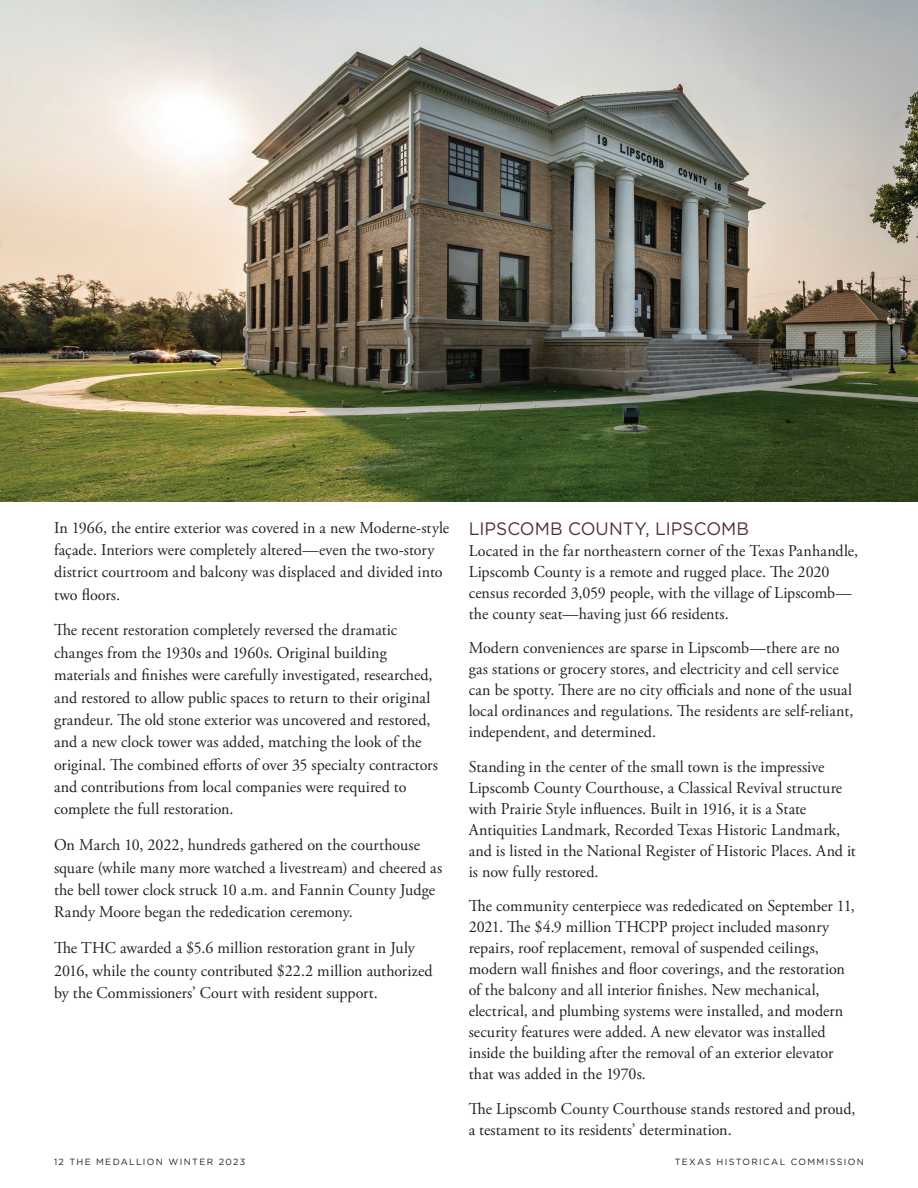
<style>
.page{position:relative;width:918px;height:1188px;background:#fff}
.page>*{position:absolute;margin:0;border:0;box-sizing:border-box;transform-origin:0 0}
.body_text_serif{font:18px "Gotham";letter-spacing:.005em;color:#582f31}
.body_text_serif-2{font:16.5px/21px "Adobe Garamond Pro";letter-spacing:.005em;color:#231f20}
.t1{font:9px "Gotham";letter-spacing:.15em;color:#231f20}
</style>
<div class="page">
<img style="left:0;top:0;width:918px;height:501px">
<p class="body_text_serif-2" style="left:54px;top:517px;width:397px;line-height:22.4px">In 1966, the entire exterior was covered in a new Moderne-style façade. Interiors were completely altered—even the two-story district courtroom and balcony was displaced and divided into two floors.</p>
<p class="body_text_serif-2" style="left:54px;top:620px;width:385px;line-height:22.4px">The recent restoration completely reversed the dramatic changes from the 1930s and 1960s. Original building materials and finishes were carefully investigated, researched, and restored to allow public spaces to return to their original grandeur. The old stone exterior was uncovered and restored, and a new clock tower was added, matching the look of the original. The combined efforts of over 35 specialty contractors and contributions from local companies were required to complete the full restoration.</p>
<p class="body_text_serif-2" style="left:54px;top:834px;width:390px;line-height:22.4px">On March 10, 2022, hundreds gathered on the courthouse square (while many more watched a livestream) and cheered as the bell tower clock struck 10 a.m. and Fannin County Judge Randy Moore began the rededication ceremony.</p>
<p class="body_text_serif-2" style="left:54px;top:937px;width:380px;line-height:22.4px">The THC awarded a $5.6 million restoration grant in July<br>2016, while the county contributed $22.2 million authorized by the Commissioners’ Court with resident support.</p>
<p class="body_text_serif" style="left:469px;top:517px;width:282px">LIPSCOMB COUNTY, LIPSCOMB</p>
<p class="body_text_serif-2" style="left:469px;top:541px;width:391px">Located in the far northeastern corner of the Texas Panhandle, Lipscomb County is a remote and rugged place. The 2020 census recorded 3,059 people, with the village of Lipscomb— the county seat—having just 66 residents.</p>
<p class="body_text_serif-2" style="left:469px;top:638px;width:386px">Modern conveniences are sparse in Lipscomb—there are no gas stations or grocery stores, and electricity and cell service can be spotty. There are no city officials and none of the usual local ordinances and regulations. The residents are self-reliant, independent, and determined.</p>
<p class="body_text_serif-2" style="left:469px;top:757px;width:389px">Standing in the center of the small town is the impressive Lipscomb County Courthouse, a Classical Revival structure with Prairie Style influences. Built in 1916, it is a State Antiquities Landmark, Recorded Texas Historic Landmark, and is listed in the National Register of Historic Places. And it is now fully restored.</p>
<p class="body_text_serif-2" style="left:469px;top:896px;width:388px">The community centerpiece was rededicated on September 11, 2021. The $4.9 million THCPP project included masonry repairs, roof replacement, removal of suspended ceilings, modern wall finishes and floor coverings, and the restoration of the balcony and all interior finishes. New mechanical, electrical, and plumbing systems were installed, and modern security features were added. A new elevator was installed inside the building after the removal of an exterior elevator that was added in the 1970s.</p>
<p class="body_text_serif-2" style="left:469px;top:1099px;width:388px">The Lipscomb County Courthouse stands restored and proud, a testament to its residents’ determination.</p>
<p class="t1" style="left:54px;top:1156px;width:193px">12 THE MEDALLION WINTER 2023</p>
<p class="t1" style="left:675px;top:1156px;width:191px">TEXAS HISTORICAL COMMISSION</p>
</div>
